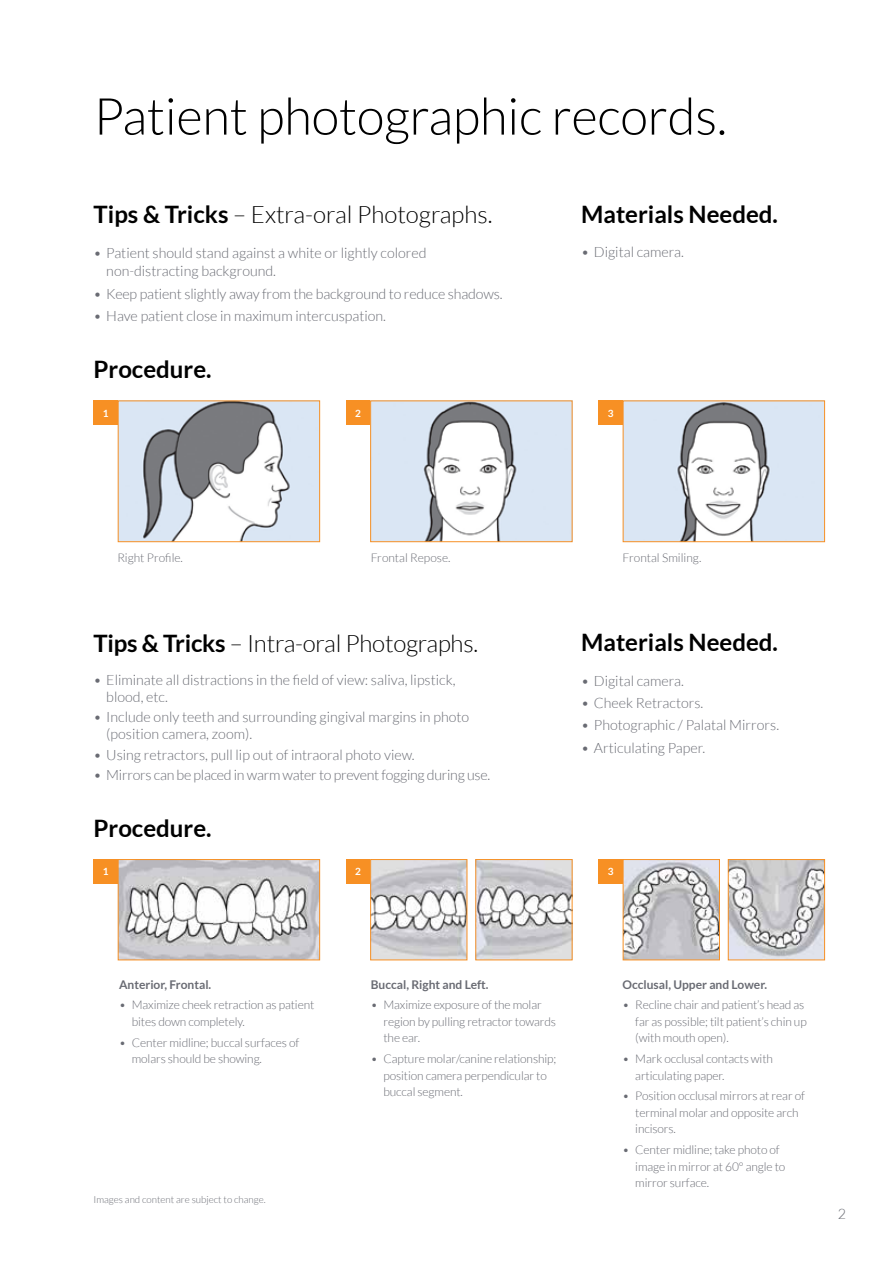
<style>
.page{position:relative;width:893px;height:1263px;background:#fff}
.page>*{position:absolute;margin:0;border:0;box-sizing:border-box;transform-origin:0 0}
.t1{font:300 51px "Lato";letter-spacing:-.005em;color:#000}
.t2{font:300 24px "Lato";letter-spacing:-.01em;color:#000}
.t3{font:700 24px "Lato";color:#000}
.t4{font:300 14.25px/16.5px "Lato";color:#696b73}
.t5{font:300 14.25px "Lato";letter-spacing:-.02em;color:#696b73}
.t6{font:300 12px/16.5px "Lato";letter-spacing:-.01em;color:#696b73}
.t7{font:700 12px "Lato";color:#696b73}
.t8{font:700 10.05px "Lato";color:#fff}
.t9{font:300 9.75px "Lato";color:#696b73}
.s1{font-weight:700}
</style>
<div class="page">
<div style="left:94px;top:400px;width:24px;height:25px;background:#f79024"></div>
<img style="left:120px;top:402px;width:198px;height:138px">
<div style="left:118px;top:400px;width:202px;height:142px;border:1px solid #f79024"></div>
<div style="left:346px;top:400px;width:24px;height:25px;background:#f79024"></div>
<img style="left:372px;top:402px;width:198px;height:138px">
<div style="left:370px;top:400px;width:202px;height:142px;border:1px solid #f79024"></div>
<div style="left:598px;top:400px;width:25px;height:25px;background:#f79024"></div>
<img style="left:625px;top:402px;width:198px;height:138px">
<div style="left:623px;top:400px;width:202px;height:142px;border:1px solid #f79024"></div>
<img style="left:477px;top:861px;width:93px;height:97px">
<div style="left:475px;top:859px;width:97px;height:101px;border:1px solid #f79024"></div>
<div style="left:346px;top:859px;width:24px;height:24px;background:#f79024"></div>
<img style="left:372px;top:861px;width:93px;height:97px">
<div style="left:370px;top:859px;width:97px;height:101px;border:1px solid #f79024"></div>
<div style="left:94px;top:859px;width:24px;height:24px;background:#f79024"></div>
<img style="left:120px;top:861px;width:198px;height:97px">
<div style="left:118px;top:859px;width:202px;height:101px;border:1px solid #f79024"></div>
<img style="left:730px;top:861px;width:93px;height:97px">
<div style="left:728px;top:859px;width:97px;height:101px;border:1px solid #f79024"></div>
<div style="left:598px;top:859px;width:25px;height:24px;background:#f79024"></div>
<img style="left:625px;top:861px;width:93px;height:97px">
<div style="left:623px;top:859px;width:97px;height:101px;border:1px solid #f79024"></div>
<h1 class="t1" style="left:94px;top:89px;width:635px">Patient photographic records.</h1>
<h2 class="t2" style="left:94px;top:202px;width:400px"><span class="s1">Tips &amp; Tricks</span> – Extra-oral Photographs.</h2>
<p class="t4" style="left:106px;top:244px;width:322px;line-height:18px;text-indent:-13px">• Patient should stand against a white or lightly colored non-distracting background.</p>
<p class="t4" style="left:94px;top:285px;width:411px">• Keep patient slightly away from the background to reduce shadows.</p>
<p class="t4" style="left:94px;top:308px;width:294px">• Have patient close in maximum intercuspation.</p>
<h2 class="t3" style="left:94px;top:356px;width:120px">Procedure.</h2>
<h2 class="t3" style="left:581px;top:201px;width:198px">Materials Needed.</h2>
<p class="t4" style="left:581px;top:244px;width:104px">• Digital camera.</p>
<p class="t8" style="left:103px;top:407px;width:7px">1</p>
<p class="t8" style="left:355px;top:407px;width:7px">2</p>
<p class="t8" style="left:608px;top:407px;width:7px">3</p>
<p class="t6" style="left:117px;top:549px;width:67px">Right Profile.</p>
<p class="t6" style="left:371px;top:549px;width:81px">Frontal Repose.</p>
<p class="t6" style="left:623px;top:549px;width:80px">Frontal Smiling.</p>
<h2 class="t2" style="left:94px;top:630px;width:386px"><span class="s1">Tips &amp; Tricks</span> – Intra-oral Photographs.</h2>
<p class="t4" style="left:106px;top:672px;width:351px;text-indent:-13px">• Eliminate all distractions in the field of view: saliva, lipstick, blood, etc.</p>
<p class="t4" style="left:106px;top:709px;width:364px;text-indent:-13px">• Include only teeth and surrounding gingival margins in photo (position camera, zoom).</p>
<p class="t4" style="left:94px;top:746px;width:323px">• Using retractors, pull lip out of intraoral photo view.</p>
<p class="t5" style="left:94px;top:768px;width:398px">• Mirrors can be placed in warm water to prevent fogging during use.</p>
<h2 class="t3" style="left:581px;top:628px;width:198px">Materials Needed.</h2>
<p class="t4" style="left:581px;top:672px;width:104px">• Digital camera.</p>
<p class="t4" style="left:581px;top:695px;width:124px">• Cheek Retractors.</p>
<p class="t4" style="left:581px;top:717px;width:200px">• Photographic / Palatal Mirrors.</p>
<p class="t4" style="left:581px;top:739px;width:126px">• Articulating Paper.</p>
<h2 class="t3" style="left:94px;top:815px;width:120px">Procedure.</h2>
<p class="t8" style="left:103px;top:866px;width:7px">1</p>
<p class="t8" style="left:355px;top:866px;width:7px">2</p>
<p class="t8" style="left:608px;top:866px;width:7px">3</p>
<p class="t7" style="left:119px;top:977px;width:94px">Anterior, Frontal.</p>
<p class="t6" style="left:132px;top:997px;width:184px;text-indent:-13px">• Maximize cheek retraction as patient bites down completely.</p>
<p class="t6" style="left:132px;top:1034px;width:169px;text-indent:-13px">• Center midline; buccal surfaces of molars should be showing.</p>
<p class="t9" style="left:94px;top:1194px;width:174px">Images and content are subject to change.</p>
<p class="t7" style="left:371px;top:977px;width:119px">Buccal, Right and Left.</p>
<p class="t6" style="left:383px;top:997px;width:174px;text-indent:-13px">• Maximize exposure of the molar region by pulling retractor towards the ear.</p>
<p class="t6" style="left:383px;top:1051px;width:174px;text-indent:-13px">• Capture molar/canine relationship; position camera perpendicular to buccal segment.</p>
<p class="t7" style="left:622px;top:977px;width:146px">Occlusal, Upper and Lower.</p>
<p class="t6" style="left:635px;top:997px;width:173px;text-indent:-13px">• Recline chair and patient’s head as far as possible; tilt patient’s chin up (with mouth open).</p>
<p class="t6" style="left:635px;top:1051px;width:139px;text-indent:-13px">• Mark occlusal contacts with articulating paper.</p>
<p class="t6" style="left:635px;top:1088px;width:171px;text-indent:-13px">• Position occlusal mirrors at rear of terminal molar and opposite arch incisors.</p>
<p class="t6" style="left:635px;top:1142px;width:152px;text-indent:-13px">• Center midline; take photo of image in mirror at 60° angle to mirror surface.</p>
<p class="t4" style="left:838px;top:1206px;width:10px">2</p>
</div>
